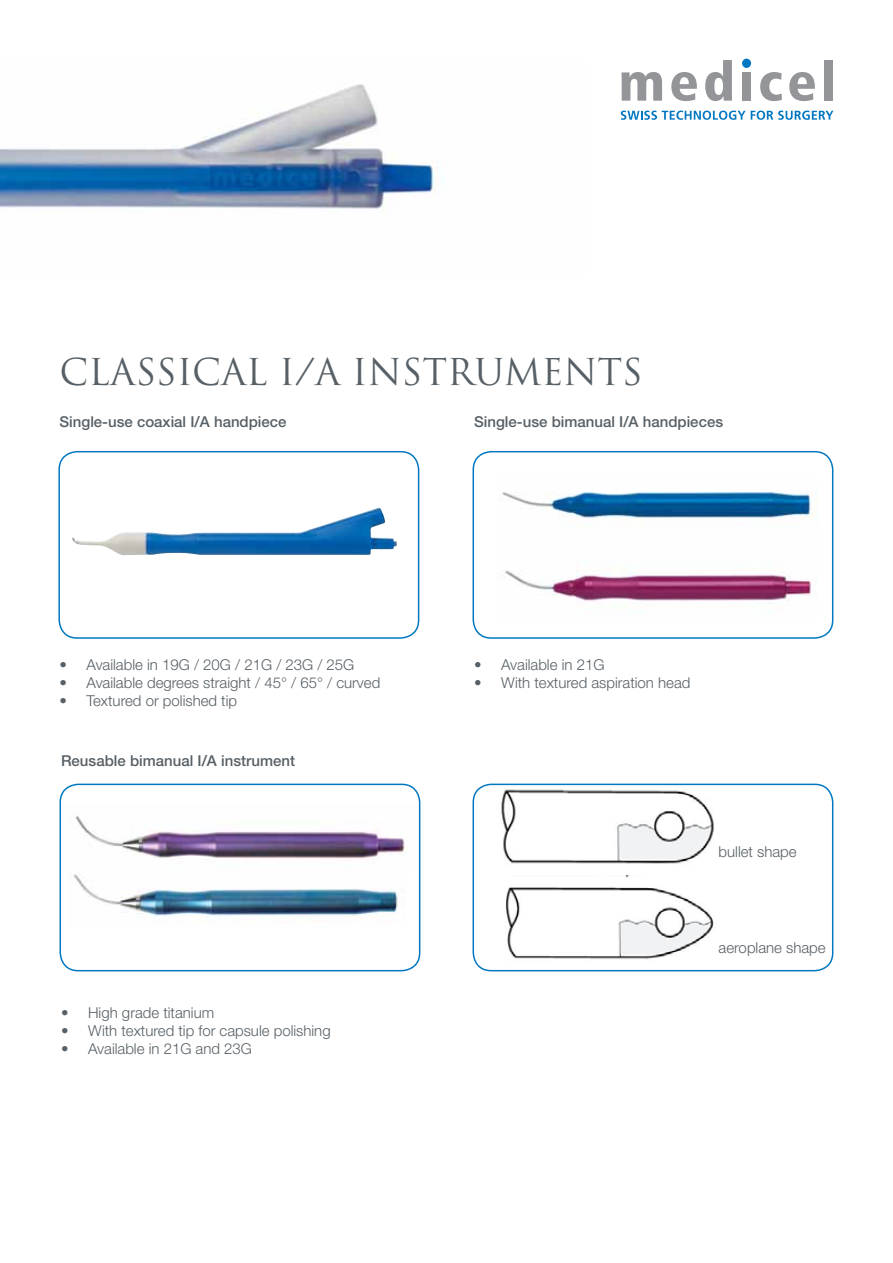
<style>
.page{position:relative;width:893px;height:1263px;background:#fff}
.page>*{position:absolute;margin:0;border:0;box-sizing:border-box;transform-origin:0 0}
.t1{font:36px "Trajan Pro";color:#576066}
.t2{font:300 15px "Helvetica Neue LT Pro";color:#576066}
.t3{font:500 15px "Helvetica Neue LT Pro";color:#576066}
</style>
<div class="page">
<svg style="left:621px;top:72px;width:41px;height:29px"></svg>
<svg style="left:671px;top:72px;width:26px;height:29px"></svg>
<svg style="left:705px;top:60px;width:27px;height:41px"></svg>
<div style="left:742px;top:72px;width:9px;height:29px;background:#939598"></div>
<svg style="left:760px;top:72px;width:22px;height:29px"></svg>
<svg style="left:789px;top:72px;width:26px;height:29px"></svg>
<div style="left:824px;top:60px;width:9px;height:41px;background:#939598"></div>
<div style="left:742px;top:59px;width:9px;height:9px;background:#0077c1;border-radius:50%"></div>
<svg style="left:621px;top:111px;width:212px;height:9px"></svg>
<img style="left:0;top:84px;width:439px;height:129px">
<img style="left:473px;top:784px;width:241px;height:80px">
<div style="left:473px;top:784px;width:360px;height:187px;border:2px solid #0077c1;border-radius:18px"></div>
<img style="left:478px;top:876px;width:236px;height:88px">
<img style="left:75px;top:816px;width:332px;height:43px">
<div style="left:60px;top:784px;width:360px;height:187px;border:2px solid #0077c1;border-radius:18px"></div>
<img style="left:73px;top:874px;width:325px;height:43px">
<img style="left:72px;top:507px;width:325px;height:48px">
<div style="left:58px;top:451px;width:361px;height:188px;border:2px solid #0077c1;border-radius:18px"></div>
<img style="left:498px;top:491px;width:319px;height:113px">
<div style="left:473px;top:451px;width:360px;height:188px;border:2px solid #0077c1;border-radius:18px"></div>
<h1 class="t1" style="left:60px;top:349px;width:584px">CLASSICAL I/A INSTRUMENTS</h1>
<p class="t3" style="left:60px;top:413px;width:229px">Single-use coaxial I/A handpiece</p>
<p class="t2" style="left:60px;top:655px;width:296px">• Available in 19G / 20G / 21G / 23G / 25G</p>
<p class="t2" style="left:60px;top:673px;width:322px">• Available degrees straight / 45° / 65° / curved</p>
<p class="t2" style="left:60px;top:691px;width:179px">• Textured or polished tip</p>
<p class="t3" style="left:61px;top:751px;width:235px">Reusable bimanual I/A instrument</p>
<p class="t2" style="left:61px;top:1003px;width:155px">• High grade titanium</p>
<p class="t2" style="left:61px;top:1021px;width:271px">• With textured tip for capsule polishing</p>
<p class="t2" style="left:61px;top:1039px;width:192px">• Available in 21G and 23G</p>
<p class="t3" style="left:474px;top:413px;width:250px">Single-use bimanual I/A handpieces</p>
<p class="t2" style="left:474px;top:655px;width:132px">• Available in 21G</p>
<p class="t2" style="left:474px;top:673px;width:218px">• With textured aspiration head</p>
<p class="t2" style="left:719px;top:842px;width:80px">bullet shape</p>
<p class="t2" style="left:719px;top:938px;width:108px">aeroplane shape</p>
</div>
